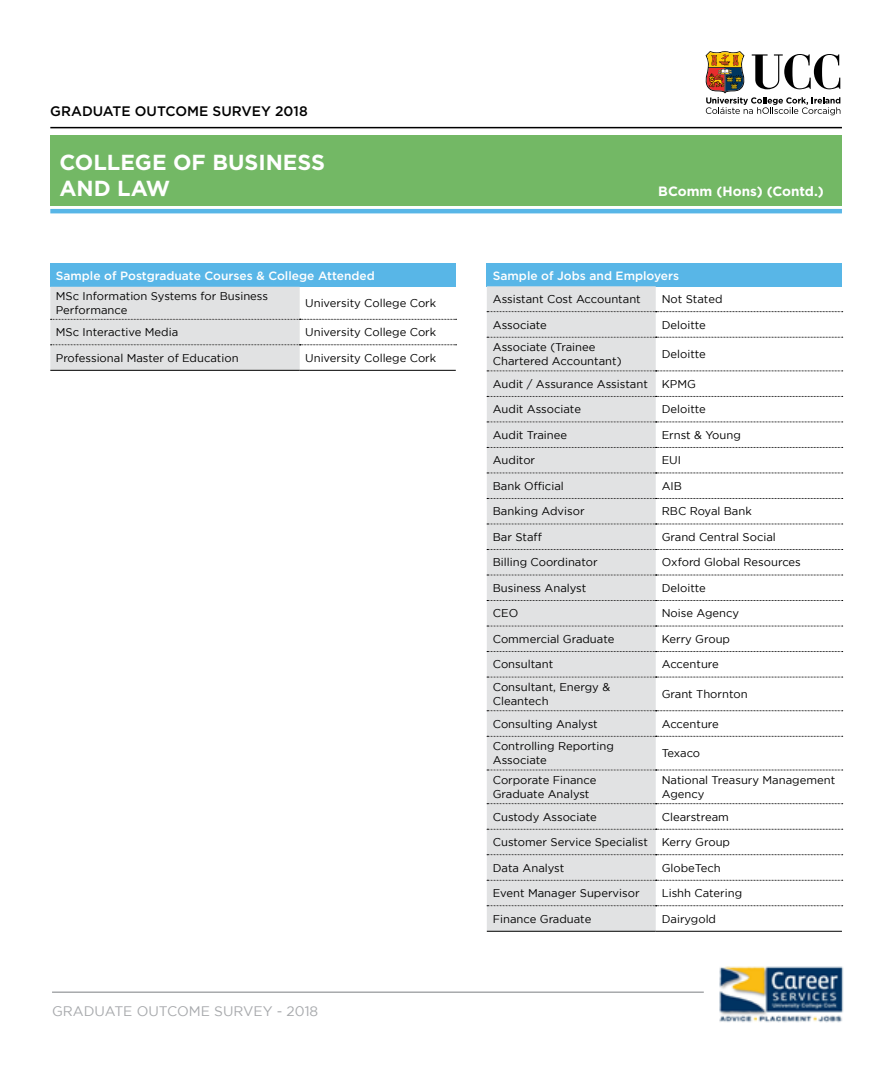
<style>
.page{position:relative;width:893px;height:1066px;background:#fff}
.page>*{position:absolute;margin:0;border:0;box-sizing:border-box;transform-origin:0 0}
.t1{font:700 21.75px/26.1px "Gotham";color:#fff}
.t2{font:13.8px "Gotham";color:#a7a9ac}
.t3{font:500 13.8px "Gotham";color:#000}
.t4{font:700 13.5px "Gotham";color:#fff}
.t5{font:500 12px "Gotham";color:#fff}
.t6{font:11.25px/13.5px "Gotham";color:#000}
</style>
<div class="page">
<div style="left:50px;top:135px;width:792px;height:71px;background:#73b865"></div>
<hr style="left:50px;top:127px;width:792px;height:1px;background:#000">
<hr style="left:50px;top:209px;width:792px;height:4px;background:#58b6e7">
<svg style="left:705px;top:51px;width:135px;height:64px"></svg>
<img style="left:719px;top:966px;width:125px;height:57px">
<hr style="left:52px;top:991px;width:652px;height:2px;background:#a7a9ac">
<div style="left:50px;top:264px;width:406px;height:23px;background:#58b6e7"></div>
<hr style="left:300px;top:370px;width:156px;height:1px;background:#000">
<hr style="left:50px;top:370px;width:250px;height:1px;background:#000">
<svg style="left:50px;top:287px;width:406px;height:83px"></svg>
<div style="left:487px;top:263px;width:355px;height:23px;background:#58b6e7"></div>
<div style="left:487px;top:286px;width:169px;height:645px;background:#e1e2e3"></div>
<svg style="left:487px;top:311px;width:356px;height:1px"></svg>
<svg style="left:487px;top:337px;width:356px;height:1px"></svg>
<svg style="left:487px;top:371px;width:356px;height:1px"></svg>
<svg style="left:487px;top:396px;width:356px;height:1px"></svg>
<svg style="left:487px;top:422px;width:356px;height:1px"></svg>
<svg style="left:487px;top:447px;width:356px;height:1px"></svg>
<svg style="left:487px;top:473px;width:356px;height:1px"></svg>
<svg style="left:487px;top:498px;width:356px;height:1px"></svg>
<svg style="left:487px;top:524px;width:356px;height:1px"></svg>
<svg style="left:487px;top:549px;width:356px;height:1px"></svg>
<svg style="left:487px;top:575px;width:356px;height:1px"></svg>
<svg style="left:487px;top:600px;width:356px;height:1px"></svg>
<svg style="left:487px;top:626px;width:356px;height:1px"></svg>
<svg style="left:487px;top:651px;width:356px;height:1px"></svg>
<svg style="left:487px;top:677px;width:356px;height:1px"></svg>
<svg style="left:487px;top:710px;width:356px;height:1px"></svg>
<svg style="left:487px;top:736px;width:356px;height:1px"></svg>
<svg style="left:487px;top:770px;width:356px;height:1px"></svg>
<svg style="left:487px;top:803px;width:356px;height:1px"></svg>
<svg style="left:487px;top:829px;width:356px;height:1px"></svg>
<svg style="left:487px;top:854px;width:356px;height:1px"></svg>
<svg style="left:487px;top:880px;width:356px;height:1px"></svg>
<svg style="left:487px;top:905px;width:356px;height:1px"></svg>
<hr style="left:487px;top:931px;width:169px;height:1px;background:#000">
<hr style="left:656px;top:931px;width:186px;height:1px;background:#000">
<p class="t3" style="left:50px;top:104px;width:259px">GRADUATE OUTCOME SURVEY 2018</p>
<p class="t1" style="left:59px;top:149px;width:267px">COLLEGE OF BUSINESS<br>AND LAW</p>
<p class="t5" style="left:56px;top:269px;width:320px">Sample of Postgraduate Courses &amp; College Attended</p>
<p class="t6" style="left:56px;top:289px;width:214px">MSc Information Systems for Business<br>Performance</p>
<p class="t6" style="left:305px;top:296px;width:132px">University College Cork</p>
<p class="t6" style="left:56px;top:325px;width:124px">MSc Interactive Media</p>
<p class="t6" style="left:305px;top:325px;width:132px">University College Cork</p>
<p class="t6" style="left:56px;top:351px;width:184px">Professional Master of Education</p>
<p class="t6" style="left:305px;top:351px;width:132px">University College Cork</p>
<p class="t2" style="left:52px;top:1004px;width:268px">GRADUATE OUTCOME SURVEY - 2018</p>
<p class="t4" style="left:658px;top:183px;width:167px">BComm (Hons) (Contd.)</p>
<p class="t5" style="left:493px;top:269px;width:188px">Sample of Jobs and Employers</p>
<p class="t6" style="left:493px;top:292px;width:149px">Assistant Cost Accountant</p>
<p class="t6" style="left:662px;top:292px;width:62px">Not Stated</p>
<p class="t6" style="left:493px;top:318px;width:56px">Associate</p>
<p class="t6" style="left:662px;top:318px;width:46px">Deloitte</p>
<p class="t6" style="left:493px;top:340px;width:130px">Associate (Trainee<br>Chartered Accountant)</p>
<p class="t6" style="left:662px;top:347px;width:46px">Deloitte</p>
<p class="t6" style="left:493px;top:377px;width:157px">Audit / Assurance Assistant</p>
<p class="t6" style="left:662px;top:377px;width:36px">KPMG</p>
<p class="t6" style="left:493px;top:402px;width:90px">Audit Associate</p>
<p class="t6" style="left:662px;top:402px;width:46px">Deloitte</p>
<p class="t6" style="left:493px;top:428px;width:76px">Audit Trainee</p>
<p class="t6" style="left:662px;top:428px;width:81px">Ernst &amp; Young</p>
<p class="t6" style="left:493px;top:453px;width:44px">Auditor</p>
<p class="t6" style="left:662px;top:453px;width:21px">EUI</p>
<p class="t6" style="left:493px;top:479px;width:72px">Bank Official</p>
<p class="t6" style="left:662px;top:479px;width:22px">AIB</p>
<p class="t6" style="left:493px;top:504px;width:93px">Banking Advisor</p>
<p class="t6" style="left:662px;top:504px;width:92px">RBC Royal Bank</p>
<p class="t6" style="left:493px;top:530px;width:51px">Bar Staff</p>
<p class="t6" style="left:662px;top:530px;width:116px">Grand Central Social</p>
<p class="t6" style="left:493px;top:555px;width:106px">Billing Coordinator</p>
<p class="t6" style="left:662px;top:555px;width:141px">Oxford Global Resources</p>
<p class="t6" style="left:493px;top:581px;width:95px">Business Analyst</p>
<p class="t6" style="left:662px;top:581px;width:46px">Deloitte</p>
<p class="t6" style="left:493px;top:606px;width:27px">CEO</p>
<p class="t6" style="left:662px;top:606px;width:79px">Noise Agency</p>
<p class="t6" style="left:493px;top:632px;width:123px">Commercial Graduate</p>
<p class="t6" style="left:662px;top:632px;width:70px">Kerry Group</p>
<p class="t6" style="left:493px;top:657px;width:62px">Consultant</p>
<p class="t6" style="left:662px;top:657px;width:59px">Accenture</p>
<p class="t6" style="left:493px;top:680px;width:119px">Consultant, Energy &amp;<br>Cleantech</p>
<p class="t6" style="left:662px;top:687px;width:87px">Grant Thornton</p>
<p class="t6" style="left:493px;top:717px;width:106px">Consulting Analyst</p>
<p class="t6" style="left:662px;top:717px;width:59px">Accenture</p>
<p class="t6" style="left:493px;top:740px;width:123px">Controlling Reporting<br>Associate</p>
<p class="t6" style="left:662px;top:746px;width:40px">Texaco</p>
<p class="t6" style="left:493px;top:773px;width:105px">Corporate Finance<br>Graduate Analyst</p>
<p class="t6" style="left:662px;top:773px;width:175px">National Treasury Management<br>Agency</p>
<p class="t6" style="left:493px;top:810px;width:105px">Custody Associate</p>
<p class="t6" style="left:662px;top:810px;width:69px">Clearstream</p>
<p class="t6" style="left:493px;top:835px;width:157px">Customer Service Specialist</p>
<p class="t6" style="left:662px;top:835px;width:70px">Kerry Group</p>
<p class="t6" style="left:493px;top:861px;width:73px">Data Analyst</p>
<p class="t6" style="left:662px;top:861px;width:61px">GlobeTech</p>
<p class="t6" style="left:493px;top:886px;width:148px">Event Manager Supervisor</p>
<p class="t6" style="left:662px;top:886px;width:82px">Lishh Catering</p>
<p class="t6" style="left:493px;top:912px;width:100px">Finance Graduate</p>
<p class="t6" style="left:662px;top:912px;width:56px">Dairygold</p>
</div>
